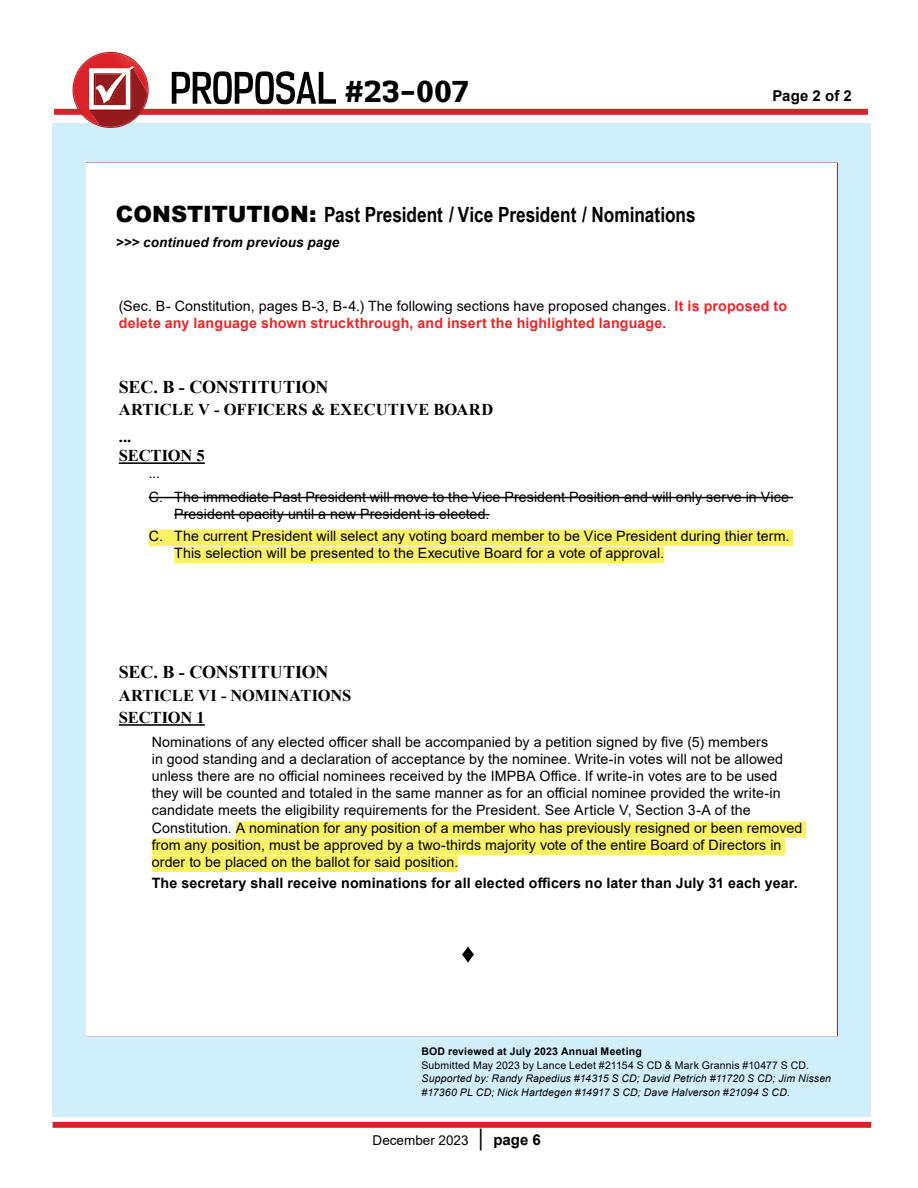
<style>
.page{position:relative;width:918px;height:1188px;background:#fff}
.page>*{position:absolute;margin:0;border:0;box-sizing:border-box;transform-origin:0 0}
.t1{font:27px "NK57 Monospace Eb";color:#000}
.t2{font:700 21px "Arial Narrow";color:#000}
.t3{font:700 18px "Times New Roman";letter-spacing:-.01em;color:#000}
.t4{font:700 16.5px/26.5px "Times New Roman";color:#000}
.t5{font:700 15px "Arial";letter-spacing:.005em;color:#000}
.t6{font:14.25px/17.1px "Arial";letter-spacing:.005em;color:#000}
.t7{font:700 14.25px/17.1px "Arial";letter-spacing:.01em;color:#eb272a}
.t8{font:700 14.25px "Arial";letter-spacing:.01em;color:#000}
.t9{font:italic 700 13.5px "Arial";letter-spacing:.01em;color:#000}
.t10{font:13.5px "Arial";color:#000}
.t11{font:italic 10.5px/13.5px "Arial";letter-spacing:.015em;color:#000}
.t12{font:10.5px "Arial";letter-spacing:.015em;color:#000}
.t13{font:700 10.5px "Arial";letter-spacing:.02em;color:#000}
.s1{font-family:"Arial";font-weight:900;font-size:22.5px}
.s2{font-weight:400;color:#000}
.s3{font-weight:900;font-size:18px}
.s4{font-weight:700;font-size:15px}
</style>
<div class="page">
<div style="left:53px;top:123px;width:818px;height:994px;background:#d1eefc"></div>
<div style="left:54px;top:109px;width:814px;height:6px;background:#d2242a"></div>
<div style="left:53px;top:1122px;width:818px;height:6px;background:#d2242a"></div>
<div style="left:86px;top:163px;width:752px;height:873px;background:#fff;border:1px solid #fff"></div>
<hr style="left:119px;top:462px;width:86px;height:2px;background:#000">
<div style="left:149px;top:530px;width:644px;height:16px;background:#faf263"></div>
<div style="left:174px;top:547px;width:490px;height:16px;background:#faf263"></div>
<hr style="left:119px;top:724px;width:86px;height:2px;background:#000">
<div style="left:236px;top:821px;width:570px;height:17px;background:#faf263"></div>
<div style="left:152px;top:838px;width:634px;height:17px;background:#faf263"></div>
<div style="left:152px;top:855px;width:306px;height:17px;background:#faf263"></div>
<hr style="left:149px;top:497px;width:644px;height:1px;background:#000">
<hr style="left:174px;top:514px;width:315px;height:1px;background:#000">
<svg style="left:462px;top:946px;width:12px;height:17px"></svg>
<svg style="left:172px;top:71px;width:164px;height:33px"></svg>
<svg style="left:73px;top:52px;width:76px;height:76px"></svg>
<h1 class="t1" style="left:345px;top:75px;width:126px">#23-007</h1>
<p class="t5" style="left:772px;top:85px;width:81px">Page 2 of 2</p>
<h2 class="t2" style="left:116px;top:198px;width:581px"><span class="s1">CONSTITUTION:</span> Past President / Vice President / Nominations</h2>
<p class="t9" style="left:116px;top:233px;width:225px">&gt;&gt;&gt; continued from previous page</p>
<p class="t7" style="left:119px;top:297px;width:670px"><span class="s2">(Sec. B- Constitution, pages B-3, B-4.) The following sections have proposed changes.</span> It is proposed to delete any language shown struckthrough, and insert the highlighted language.</p>
<p class="t3" style="left:119px;top:374px;width:211px">SEC. B - CONSTITUTION</p>
<p class="t4" style="left:119px;top:396px;width:376px">ARTICLE V - OFFICERS &amp; EXECUTIVE BOARD ...</p>
<p class="t4" style="left:119px;top:442px;width:88px">SECTION 5</p>
<p class="t6" style="left:149px;top:461px;width:642px;line-height:23.9px">...<br>C. The immediate Past President will move to the Vice President Position and will only serve in Vice</p>
<p class="t6" style="left:149px;top:504px;width:642px;line-height:21.5px;text-indent:26px">President cpacity until a new President is elected.<br>C. The current President will select any voting board member to be Vice President during thier term.</p>
<p class="t6" style="left:174px;top:544px;width:491px">This selection will be presented to the Executive Board for a vote of approval.</p>
<p class="t3" style="left:119px;top:659px;width:211px">SEC. B - CONSTITUTION</p>
<p class="t4" style="left:119px;top:683px;width:234px;line-height:22.5px">ARTICLE VI - NOMINATIONS<br>SECTION 1</p>
<p class="t6" style="left:152px;top:733px;width:652px">Nominations of any elected officer shall be accompanied by a petition signed by five (5) members<br>in good standing and a declaration of acceptance by the nominee. Write-in votes will not be allowed unless there are no official nominees received by the IMPBA Office. If write-in votes are to be used they will be counted and totaled in the same manner as for an official nominee provided the write-in candidate meets the eligibility requirements for the President. See Article V, Section 3-A of the Constitution. A nomination for any position of a member who has previously resigned or been removed from any position, must be approved by a two-thirds majority vote of the entire Board of Directors in order to be placed on the ballot for said position.</p>
<p class="t8" style="left:152px;top:873px;width:647px">The secretary shall receive nominations for all elected officers no later than July 31 each year.</p>
<p class="t13" style="left:421px;top:1044px;width:222px">BOD reviewed at July 2023 Annual Meeting</p>
<p class="t12" style="left:421px;top:1058px;width:389px">Submitted May 2023 by Lance Ledet #21154 S CD &amp; Mark Grannis #10477 S CD.</p>
<p class="t11" style="left:421px;top:1072px;width:411px">Supported by: Randy Rapedius #14315 S CD; David Petrich #11720 S CD; Jim Nissen #17360 PL CD; Nick Hartdegen #14917 S CD; Dave Halverson #21094 S CD.</p>
<p class="t10" style="left:373px;top:1131px;width:170px">December 2023 <span class="s3">│</span> <span class="s4">page 6</span></p>
</div>
